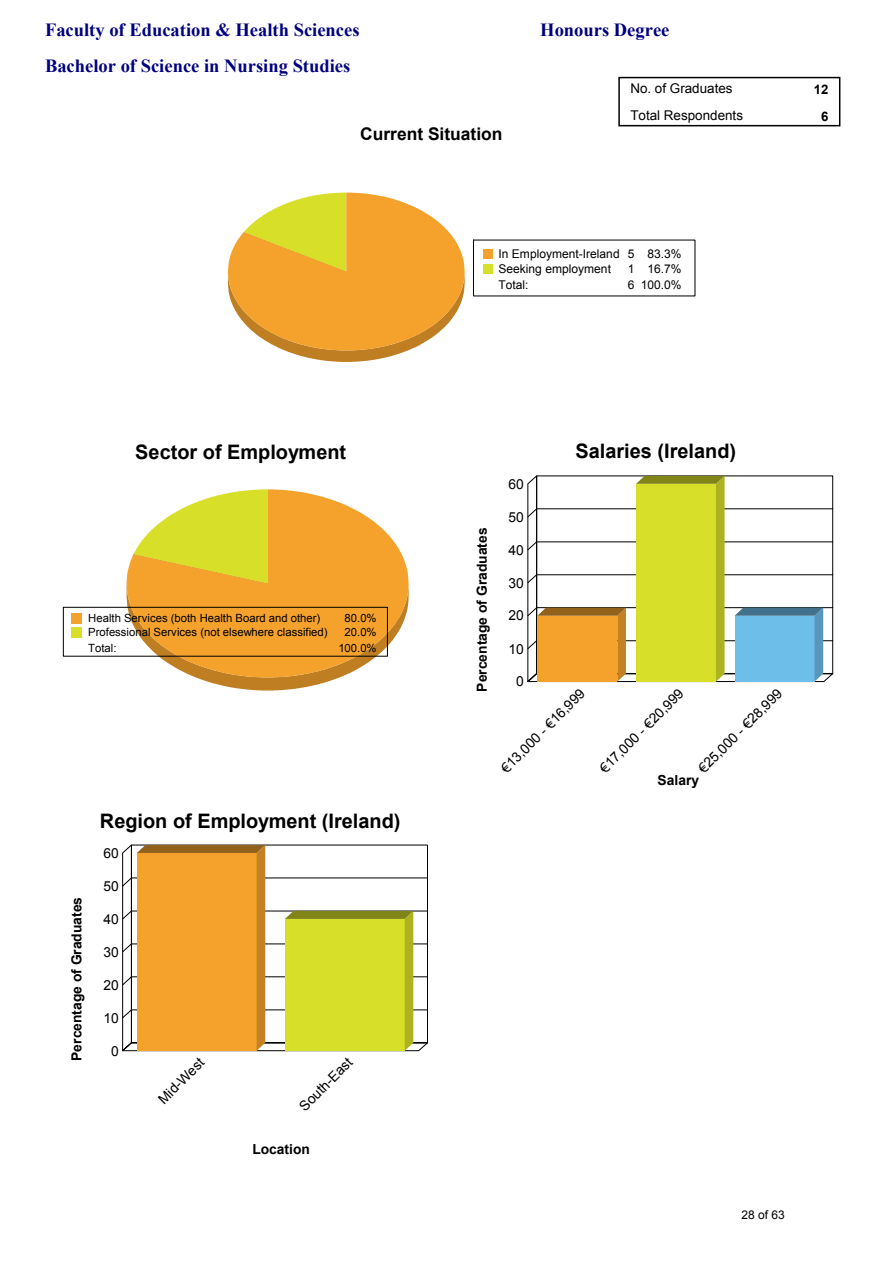
<style>
.page{position:relative;width:893px;height:1262px;background:#fff}
.page>*{position:absolute;margin:0;border:0;box-sizing:border-box;transform-origin:0 0}
.t1{font:700 19.95px "Arial";color:#000}
.t2{font:700 18.6px "Times New Roman";color:#000080}
.t3{font:700 17.4px "Arial";color:#000}
.t4{font:13.8px "Arial";color:#000}
.t5{font:700 13.8px "Arial";color:#000}
.t6{font:13.35px/27px "Arial";color:#000}
.t7{font:700 13.2px/27px "Arial";color:#000;text-align:center}
.t8{font:12px/14.5px "Arial";color:#000}
.t9{font:11.25px "Arial";color:#000}
</style>
<div class="page">
<svg style="left:228px;top:193px;width:236px;height:169px"></svg>
<div style="left:483px;top:249px;width:9px;height:9px;background:#f5a22c"></div>
<div style="left:483px;top:264px;width:9px;height:9px;background:#d8df29"></div>
<svg style="left:195px;top:677px;width:145px;height:13px"></svg>
<svg style="left:127px;top:489px;width:281px;height:188px;fill:#f5a22c"></svg>
<div style="left:63px;top:607px;width:324px;height:49px;border:1px solid #000"></div>
<div style="left:71px;top:613px;width:10px;height:10px;background:#f5a22c"></div>
<div style="left:71px;top:627px;width:10px;height:10px;background:#d8df29"></div>
<svg style="left:527px;top:475px;width:307px;height:208px"></svg>
<svg style="left:122px;top:844px;width:306px;height:208px"></svg>
<div style="left:618px;top:77px;width:222px;height:49px;border:2px solid #000"></div>
<h2 class="t2" style="left:45px;top:19px;width:316px">Faculty of Education &amp; Health Sciences</h2>
<h2 class="t2" style="left:540px;top:19px;width:131px">Honours Degree</h2>
<h2 class="t2" style="left:45px;top:56px;width:307px">Bachelor of Science in Nursing Studies</h2>
<h3 class="t3" style="left:360px;top:124px;width:144px">Current Situation</h3>
<p class="t6" style="left:630px;top:75px;width:114px">No. of Graduates<br>Total Respondents</p>
<p class="t8" style="left:498px;top:247px;width:184px">In Employment-Ireland 5 83.3%<br>Seeking employment</p>
<p class="t8" style="left:628px;top:261px;width:55px">1 16.7%</p>
<p class="t8" style="left:498px;top:277px;width:32px">Total:</p>
<p class="t8" style="left:628px;top:277px;width:55px">6 100.0%</p>
<p class="t7" style="left:813px;top:76px;width:16px">12<br>6</p>
<h1 class="t1" style="left:135px;top:440px;width:212px">Sector of Employment</h1>
<p class="t9" style="left:88px;top:612px;width:234px">Health Services (both Health Board and other)</p>
<p class="t9" style="left:344px;top:612px;width:34px">80.0%</p>
<p class="t9" style="left:88px;top:626px;width:241px">Professional Services (not elsewhere classified)</p>
<p class="t9" style="left:344px;top:626px;width:34px">20.0%</p>
<p class="t9" style="left:88px;top:641px;width:30px">Total:</p>
<p class="t9" style="left:338px;top:641px;width:40px">100.0%</p>
<h1 class="t1" style="left:100px;top:809px;width:302px">Region of Employment (Ireland)</h1>
<p class="t4" style="left:103px;top:845px;width:17px">60</p>
<p class="t5" style="left:69px;top:1060px;width:165px;rotate:-90deg">Percentage of Graduates</p>
<p class="t4" style="left:103px;top:878px;width:17px">50</p>
<p class="t4" style="left:103px;top:911px;width:17px">40</p>
<p class="t4" style="left:103px;top:944px;width:17px">30</p>
<p class="t4" style="left:103px;top:977px;width:17px">20</p>
<p class="t4" style="left:103px;top:1010px;width:17px">10</p>
<p class="t4" style="left:111px;top:1043px;width:9px">0</p>
<p class="t4" style="left:155px;top:1095px;width:60px;rotate:-45deg">Mid-West</p>
<p class="t4" style="left:296px;top:1102px;width:70px;rotate:-45deg">South-East</p>
<p class="t5" style="left:252px;top:1141px;width:59px">Location</p>
<p class="t5" style="left:474px;top:691px;width:165px;rotate:-90deg">Percentage of Graduates</p>
<p class="t4" style="left:508px;top:476px;width:17px">60</p>
<p class="t4" style="left:508px;top:509px;width:17px">50</p>
<p class="t4" style="left:508px;top:542px;width:17px">40</p>
<p class="t4" style="left:508px;top:575px;width:17px">30</p>
<p class="t4" style="left:508px;top:608px;width:17px">20</p>
<p class="t4" style="left:508px;top:641px;width:17px">10</p>
<h1 class="t1" style="left:575px;top:440px;width:162px">Salaries (Ireland)</h1>
<p class="t4" style="left:516px;top:674px;width:9px">0</p>
<p class="t4" style="left:498px;top:765px;width:114px;rotate:-45deg">€13,000 - €16,999</p>
<p class="t4" style="left:596px;top:765px;width:114px;rotate:-45deg">€17,000 - €20,999</p>
<p class="t4" style="left:695px;top:765px;width:114px;rotate:-45deg">€25,000 - €28,999</p>
<p class="t5" style="left:657px;top:772px;width:43px">Salary</p>
<p class="t8" style="left:741px;top:1207px;width:45px">28 of 63</p>
</div>
